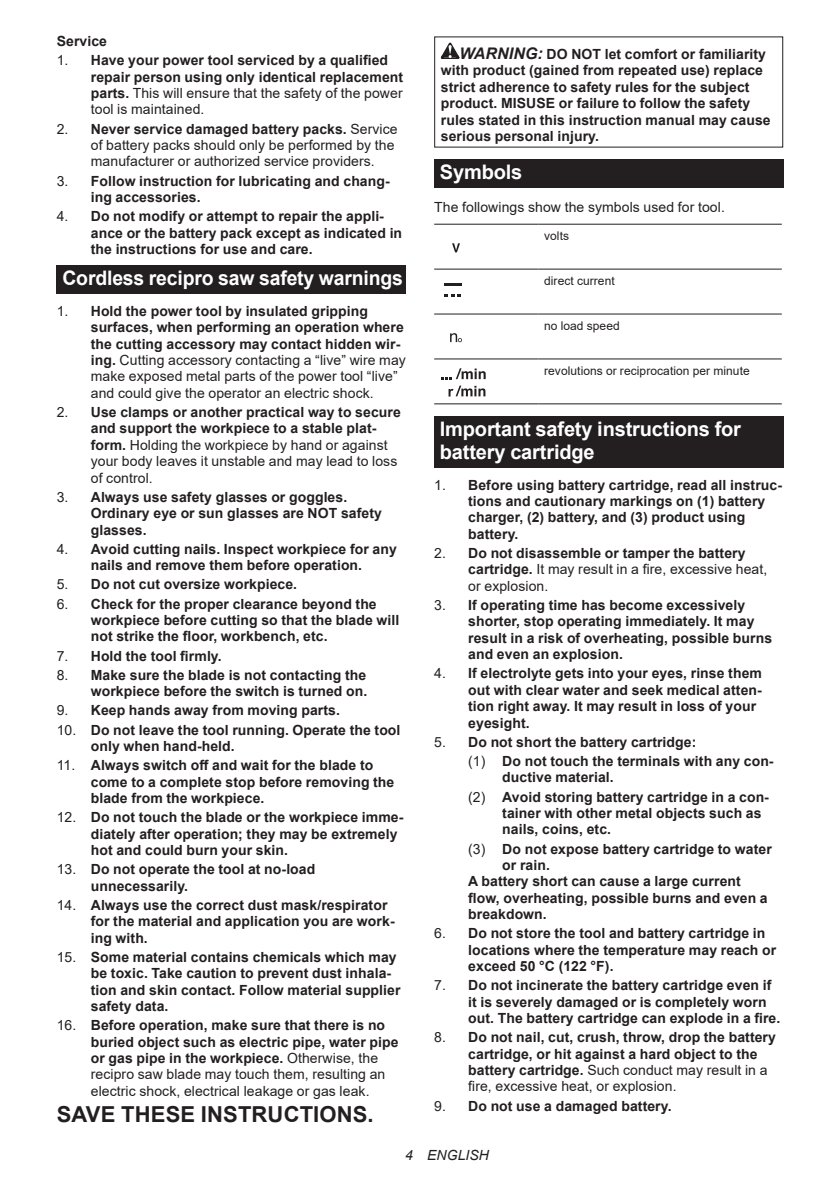
<style>
.page{position:relative;width:840px;height:1191px;background:#fff}
.page>*{position:absolute;margin:0;border:0;box-sizing:border-box;transform-origin:0 0}
.t1{font:700 22px "Arial";letter-spacing:.005em;color:#231f20}
.t2{font:700 20px/23.4px "Arial";letter-spacing:-.01em;color:#fff}
.t3{font:700 14px/16.4px "Arial";letter-spacing:.005em;color:#231f20}
.t4{font:14px/16.4px "Arial";letter-spacing:.005em;color:#231f20}
.t5{font:italic 14px "Arial";letter-spacing:.005em;color:#231f20}
.t6{font:12px "Arial";letter-spacing:.005em;color:#231f20}
.s1{font-weight:400}
.s2{font-weight:700}
.s3{font-style:italic;font-size:16px}
</style>
<div class="page">
<div style="left:57px;top:265px;width:348px;height:29px;background:#231f20"></div>
<svg style="left:440px;top:43px;width:19px;height:16px"></svg>
<div style="left:434px;top:159px;width:348px;height:28px;background:#231f20"></div>
<hr style="left:434px;top:224px;width:104px;height:1px;background:#231f20">
<hr style="left:538px;top:224px;width:243px;height:1px;background:#231f20">
<hr style="left:434px;top:269px;width:104px;height:1px;background:#231f20">
<hr style="left:538px;top:269px;width:243px;height:1px;background:#231f20">
<hr style="left:434px;top:313px;width:104px;height:1px;background:#231f20">
<hr style="left:538px;top:313px;width:243px;height:1px;background:#231f20">
<hr style="left:434px;top:358px;width:104px;height:1px;background:#231f20">
<hr style="left:538px;top:358px;width:243px;height:1px;background:#231f20">
<hr style="left:434px;top:403px;width:104px;height:1px;background:#231f20">
<hr style="left:538px;top:403px;width:243px;height:1px;background:#231f20">
<svg style="left:452px;top:243px;width:7px;height:9px"></svg>
<svg style="left:444px;top:283px;width:17px;height:2px"></svg>
<svg style="left:444px;top:294px;width:17px;height:2px"></svg>
<svg style="left:450px;top:333px;width:11px;height:9px"></svg>
<svg style="left:441px;top:368px;width:44px;height:11px"></svg>
<svg style="left:448px;top:385px;width:37px;height:11px"></svg>
<div style="left:434px;top:416px;width:348px;height:51px;background:#231f20"></div>
<p class="t3" style="left:57px;top:33px;width:52px">Service</p>
<p class="t3" style="left:91px;top:52px;width:314px;text-indent:-34px"><span class="s1">1.</span> Have your power tool serviced by a qualified repair person using only identical replacement parts. <span class="s1">This will ensure that the safety of the power tool is maintained.</span></p>
<p class="t4" style="left:91px;top:120px;width:308px;text-indent:-34px">2. <span class="s2">Never service damaged battery packs.</span> Service of battery packs should only be performed by the manufacturer or authorized service providers.</p>
<p class="t3" style="left:91px;top:173px;width:300px;text-indent:-34px"><span class="s1">3.</span> Follow instruction for lubricating and chang&shy;ing accessories.</p>
<p class="t3" style="left:91px;top:208px;width:313px;text-indent:-34px"><span class="s1">4.</span> Do not modify or attempt to repair the appli&shy;ance or the battery pack except as indicated in the instructions for use and care.</p>
<h2 class="t2" style="left:62px;top:267px;width:342px">Cordless recipro saw safety warnings</h2>
<p class="t4" style="left:91px;top:303px;width:316px;text-indent:-34px">1. <span class="s2">Hold the power tool by insulated gripping surfaces, when performing an operation where the cutting accessory may contact hidden wir&shy;ing.</span> Cutting accessory contacting a “live” wire may make exposed metal parts of the power tool “live” and could give the operator an electric shock.</p>
<p class="t4" style="left:91px;top:404px;width:311px;text-indent:-34px">2. <span class="s2">Use clamps or another practical way to secure and support the workpiece to a stable plat&shy;form.</span> Holding the workpiece by hand or against your body leaves it unstable and may lead to loss of control.</p>
<p class="t3" style="left:91px;top:489px;width:292px;text-indent:-34px"><span class="s1">3.</span> Always use safety glasses or goggles.<br>Ordinary eye or sun glasses are NOT safety glasses.</p>
<p class="t3" style="left:57px;top:541px;width:341px;text-align:center"><span class="s1">4.</span> Avoid cutting nails. Inspect workpiece for any nails and remove them before operation.</p>
<p class="t3" style="left:57px;top:576px;width:242px"><span class="s1">5.</span> Do not cut oversize workpiece.</p>
<p class="t3" style="left:91px;top:595px;width:310px;text-indent:-34px"><span class="s1">6.</span> Check for the proper clearance beyond the workpiece before cutting so that the blade will not strike the floor, workbench, etc.</p>
<p class="t3" style="left:57px;top:647px;width:166px"><span class="s1">7.</span> Hold the tool firmly.</p>
<p class="t3" style="left:57px;top:667px;width:312px;text-align:right"><span class="s1">8.</span> Make sure the blade is not contacting the workpiece before the switch is turned on.</p>
<p class="t3" style="left:57px;top:702px;width:284px"><span class="s1">9.</span> Keep hands away from moving parts.</p>
<p class="t3" style="left:91px;top:721px;width:311px;text-indent:-34px"><span class="s1">10.</span> Do not leave the tool running. Operate the tool only when hand-held.</p>
<p class="t3" style="left:91px;top:757px;width:305px;text-indent:-34px"><span class="s1">11.</span> Always switch off and wait for the blade to come to a complete stop before removing the blade from the workpiece.</p>
<p class="t3" style="left:91px;top:809px;width:314px;text-indent:-34px"><span class="s1">12.</span> Do not touch the blade or the workpiece imme&shy;diately after operation; they may be extremely hot and could burn your skin.</p>
<p class="t3" style="left:91px;top:861px;width:226px;text-indent:-34px"><span class="s1">13.</span> Do not operate the tool at no-load unnecessarily.</p>
<p class="t3" style="left:91px;top:897px;width:305px;text-indent:-34px"><span class="s1">14.</span> Always use the correct dust mask/respirator for the material and application you are work&shy;ing with.</p>
<p class="t3" style="left:91px;top:949px;width:311px;text-indent:-34px"><span class="s1">15.</span> Some material contains chemicals which may be toxic. Take caution to prevent dust inhala&shy;tion and skin contact. Follow material supplier safety data.</p>
<p class="t3" style="left:91px;top:1017px;width:309px;text-indent:-34px"><span class="s1">16.</span> Before operation, make sure that there is no buried object such as electric pipe, water pipe or gas pipe in the workpiece. <span class="s1">Otherwise, the recipro saw blade may touch them, resulting an electric shock, electrical leakage or gas leak.</span></p>
<h1 class="t1" style="left:57px;top:1098px;width:318px">SAVE THESE INSTRUCTIONS.</h1>
<p class="t3" style="left:440px;top:46px;width:331px;text-indent:19px"><span class="s3">WARNING:</span> DO NOT let comfort or familiarity with product (gained from repeated use) replace strict adherence to safety rules for the subject product. MISUSE or failure to follow the safety rules stated in this instruction manual may cause serious personal injury.</p>
<h2 class="t2" style="left:439px;top:160px;width:84px">Symbols</h2>
<p class="t4" style="left:434px;top:199px;width:292px">The followings show the symbols used for tool.</p>
<p class="t6" style="left:544px;top:228px;width:26px">volts</p>
<p class="t6" style="left:544px;top:273px;width:72px">direct current</p>
<p class="t6" style="left:544px;top:317px;width:77px">no load speed</p>
<p class="t6" style="left:544px;top:362px;width:207px">revolutions or reciprocation per minute</p>
<h2 class="t2" style="left:439px;top:417px;width:302px">Important safety instructions for battery cartridge</h2>
<p class="t3" style="left:468px;top:477px;width:315px;text-indent:-34px"><span class="s1">1.</span> Before using battery cartridge, read all instruc&shy;tions and cautionary markings on (1) battery charger, (2) battery, and (3) product using battery.</p>
<p class="t4" style="left:468px;top:545px;width:300px;text-indent:-34px">2. <span class="s2">Do not disassemble or tamper the battery cartridge.</span> It may result in a fire, excessive heat, or explosion.</p>
<p class="t3" style="left:468px;top:597px;width:305px;text-indent:-34px"><span class="s1">3.</span> If operating time has become excessively shorter, stop operating immediately. It may result in a risk of overheating, possible burns and even an explosion.</p>
<p class="t3" style="left:468px;top:665px;width:295px;text-indent:-34px"><span class="s1">4.</span> If electrolyte gets into your eyes, rinse them out with clear water and seek medical atten&shy;tion right away. It may result in loss of your eyesight.</p>
<p class="t3" style="left:468px;top:732px;width:307px;line-height:19.2px;text-indent:-34px"><span class="s1">5.</span> Do not short the battery cartridge:<br><span class="s1">(1)</span> Do not touch the terminals with any con-</p>
<p class="t3" style="left:468px;top:768px;width:302px;line-height:19.2px;text-indent:34px">ductive material.<br><span class="s1">(2)</span> Avoid storing battery cartridge in a con-</p>
<p class="t3" style="left:502px;top:805px;width:261px">tainer with other metal objects such as nails, coins, etc.</p>
<p class="t3" style="left:468px;top:840px;width:305px"><span class="s1">(3)</span> Do not expose battery cartridge to water</p>
<p class="t3" style="left:502px;top:857px;width:49px">or rain.</p>
<p class="t3" style="left:468px;top:873px;width:274px">A battery short can cause a large current</p>
<p class="t3" style="left:468px;top:889px;width:301px">flow, overheating, possible burns and even a</p>
<p class="t3" style="left:468px;top:906px;width:80px">breakdown.</p>
<p class="t3" style="left:468px;top:925px;width:309px;text-indent:-34px"><span class="s1">6.</span> Do not store the tool and battery cartridge in locations where the temperature may reach or exceed 50 °C (122 °F).</p>
<p class="t3" style="left:468px;top:977px;width:313px;text-indent:-34px"><span class="s1">7.</span> Do not incinerate the battery cartridge even if it is severely damaged or is completely worn out. The battery cartridge can explode in a fire.</p>
<p class="t3" style="left:468px;top:1029px;width:309px;text-indent:-34px"><span class="s1">8.</span> Do not nail, cut, crush, throw, drop the battery cartridge, or hit against a hard object to the battery cartridge. <span class="s1">Such conduct may result in a fire, excessive heat, or explosion.</span></p>
<p class="t3" style="left:434px;top:1097px;width:239px"><span class="s1">9.</span> Do not use a damaged battery.</p>
<p class="t5" style="left:405px;top:1146px;width:85px">4 ENGLISH</p>
</div>
